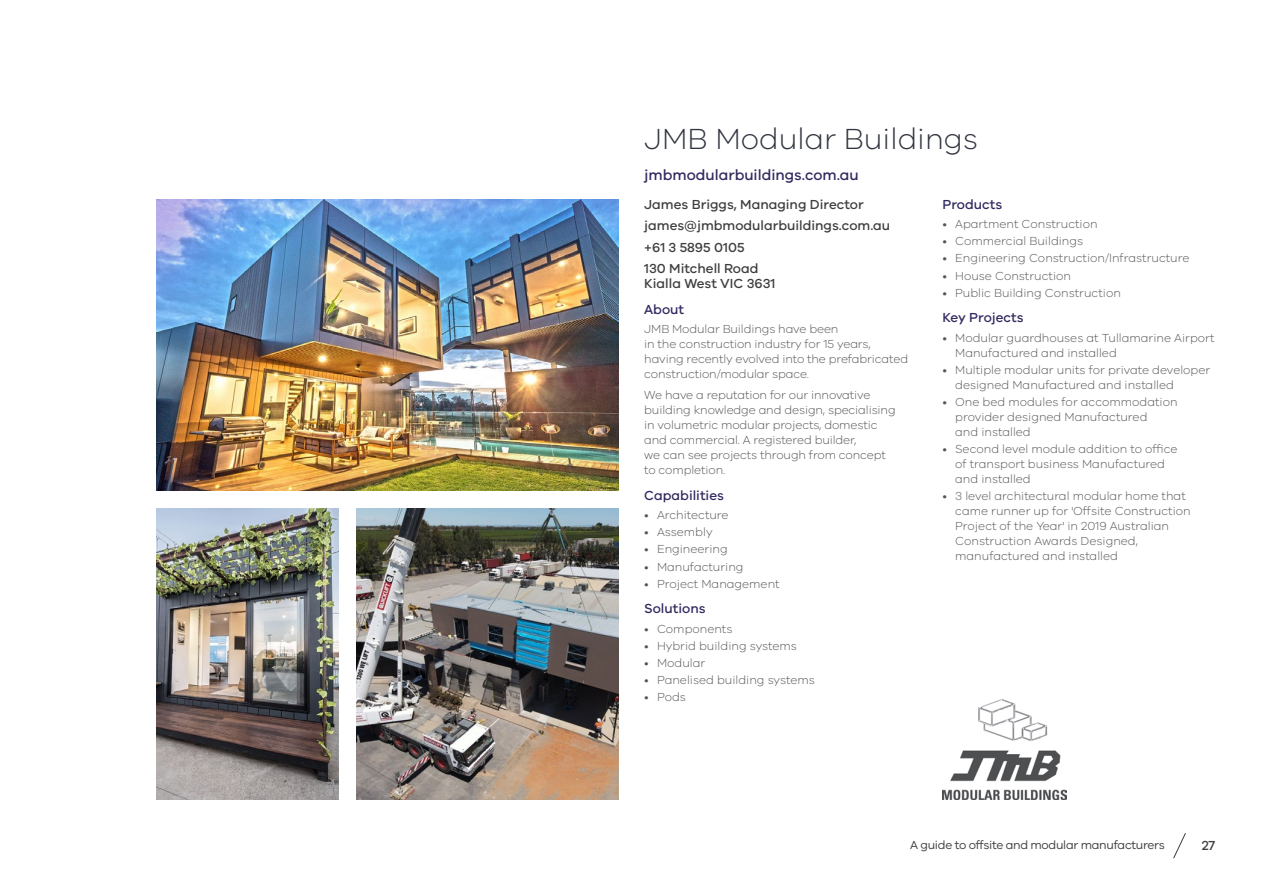
<style>
.page{position:relative;width:1263px;height:893px;background:#fff}
.page>*{position:absolute;margin:0;border:0;box-sizing:border-box;transform-origin:0 0}
.H1_no_toc{font:300 30px "VIC";color:#323640}
._02__Heading_2{font:500 15px "VIC";color:#302a60}
._06__Directory_contact{font:500 13.5px/15px "VIC";color:#3e3e3f}
._06__Directory_Heading{font:500 13.5px "VIC";color:#302a60}
._06__Directory_Text{font:300 12px/15px "VIC";color:#545557}
.t1{font:12px "VIC";letter-spacing:-.025em;color:#3e3e3f}
</style>
<div class="page">
<img style="left:157px;top:508px;width:182px;height:291px">
<img style="left:356px;top:508px;width:263px;height:291px">
<img style="left:157px;top:200px;width:462px;height:291px">
<img style="left:942px;top:699px;width:125px;height:100px">
<svg style="left:1173px;top:833px;width:13px;height:26px"></svg>
<p class="H1_no_toc" style="left:644px;top:121px;width:335px">JMB Modular Buildings</p>
<p class="_02__Heading_2" style="left:644px;top:166px;width:216px">jmbmodularbuildings.com.au</p>
<p class="_06__Directory_contact" style="left:644px;top:196px;width:221px">James Briggs, Managing Director</p>
<p class="_06__Directory_contact" style="left:644px;top:218px;width:247px">james@jmbmodularbuildings.com.au</p>
<p class="_06__Directory_contact" style="left:644px;top:239px;width:102px">+61 3 5895 0105</p>
<p class="_06__Directory_contact" style="left:644px;top:261px;width:133px">130 Mitchell Road<br>Kialla West VIC 3631</p>
<p class="_06__Directory_Heading" style="left:644px;top:301px;width:41px">About</p>
<p class="_06__Directory_Text" style="left:644px;top:321px;width:265px">JMB Modular Buildings have been<br>in the construction industry for 15 years, having recently evolved into the prefabricated construction/modular space.</p>
<p class="_06__Directory_Text" style="left:644px;top:387px;width:253px">We have a reputation for our innovative building knowledge and design, specialising in volumetric modular projects, domestic and commercial. A registered builder,<br>we can see projects through from concept to completion.</p>
<p class="_06__Directory_Heading" style="left:644px;top:487px;width:81px">Capabilities</p>
<p class="_06__Directory_Text" style="left:644px;top:507px;width:86px">• Architecture</p>
<p class="_06__Directory_Text" style="left:644px;top:524px;width:70px">• Assembly</p>
<p class="_06__Directory_Text" style="left:644px;top:541px;width:85px">• Engineering</p>
<p class="_06__Directory_Text" style="left:644px;top:559px;width:101px">• Manufacturing</p>
<p class="_06__Directory_Text" style="left:644px;top:576px;width:137px">• Project Management</p>
<p class="_06__Directory_Heading" style="left:644px;top:601px;width:63px">Solutions</p>
<p class="_06__Directory_Text" style="left:644px;top:621px;width:90px">• Components</p>
<p class="_06__Directory_Text" style="left:644px;top:638px;width:154px">• Hybrid building systems</p>
<p class="_06__Directory_Text" style="left:644px;top:655px;width:63px">• Modular</p>
<p class="_06__Directory_Text" style="left:644px;top:672px;width:172px">• Panelised building systems</p>
<p class="_06__Directory_Text" style="left:644px;top:689px;width:43px">• Pods</p>
<p class="_06__Directory_Heading" style="left:942px;top:196px;width:61px">Products</p>
<p class="_06__Directory_Text" style="left:942px;top:216px;width:157px">• Apartment Construction</p>
<p class="_06__Directory_Text" style="left:942px;top:233px;width:142px">• Commercial Buildings</p>
<p class="_06__Directory_Text" style="left:942px;top:250px;width:249px">• Engineering Construction/Infrastructure</p>
<p class="_06__Directory_Text" style="left:942px;top:268px;width:130px">• House Construction</p>
<p class="_06__Directory_Text" style="left:942px;top:285px;width:180px">• Public Building Construction</p>
<p class="_06__Directory_Heading" style="left:942px;top:310px;width:83px">Key Projects</p>
<p class="_06__Directory_Text" style="left:955px;top:330px;width:261px;text-indent:-13px">• Modular guardhouses at Tullamarine Airport<br>Manufactured and installed</p>
<p class="_06__Directory_Text" style="left:955px;top:362px;width:257px;text-indent:-13px">• Multiple modular units for private developer designed Manufactured and installed</p>
<p class="_06__Directory_Text" style="left:955px;top:394px;width:224px;text-indent:-13px">• One bed modules for accommodation provider designed Manufactured<br>and installed</p>
<p class="_06__Directory_Text" style="left:955px;top:441px;width:224px;text-indent:-13px">• Second level module addition to office of transport business Manufactured and installed</p>
<p class="_06__Directory_Text" style="left:955px;top:488px;width:237px;text-indent:-13px">• 3 level architectural modular home that came runner up for 'Offsite Construction Project of the Year' in 2019 Australian Construction Awards Designed, manufactured and installed</p>
<p class="t1" style="left:910px;top:838px;width:256px">A guide to offsite and modular manufacturers</p>
<p class="_06__Directory_contact" style="left:1202px;top:837px;width:15px">27</p>
</div>
